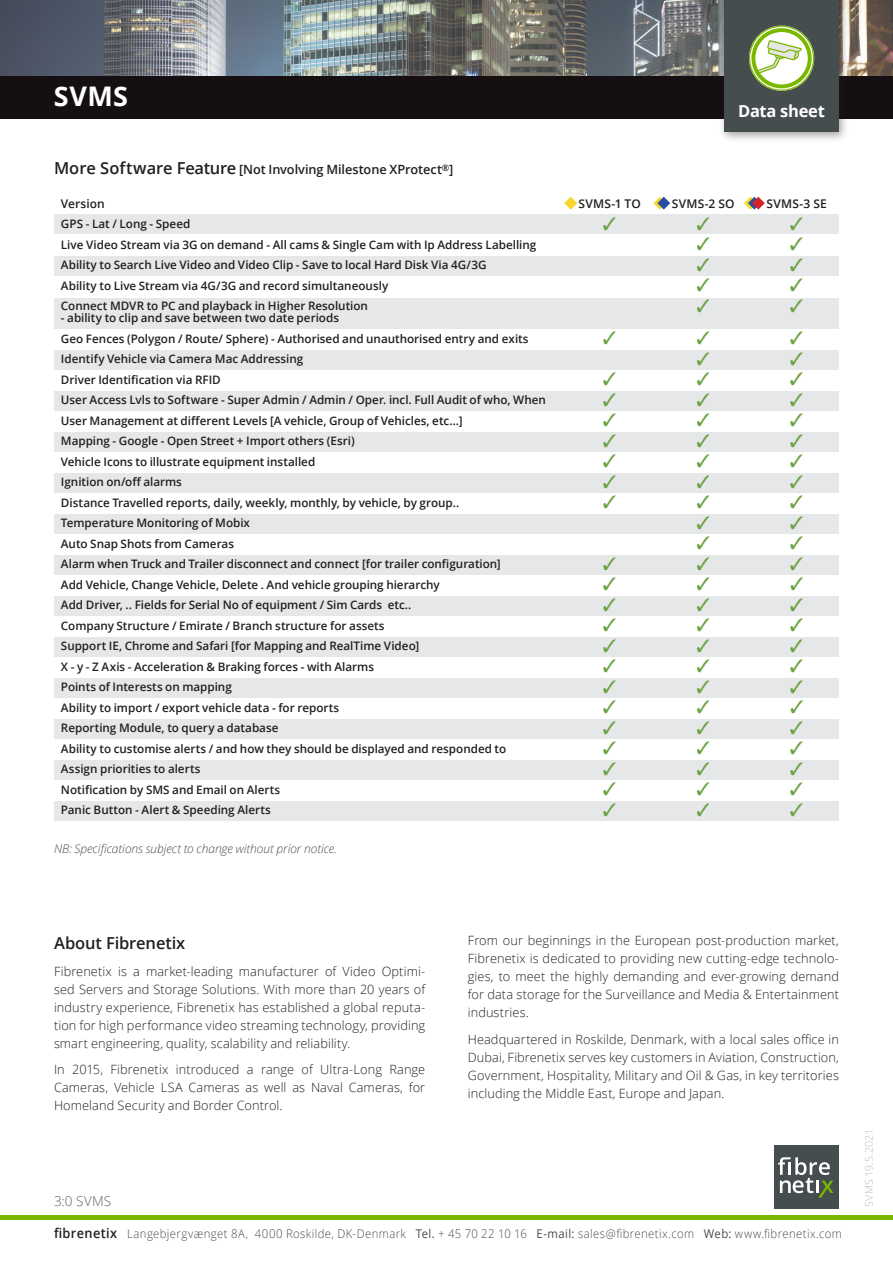
<style>
.page{position:relative;width:893px;height:1263px;background:#fff}
.page>*{position:absolute;margin:0;border:0;box-sizing:border-box;transform-origin:0 0}
.t1{font:700 27px "Open Sans";color:#fff}
.t2{font:600 16.5px "Open Sans";letter-spacing:-.005em;color:#231f20}
.t3{font:700 16.5px "Open Sans";letter-spacing:-.015em;color:#fff}
.t4{font:300 13.5px "Open Sans";color:#636366}
.t5{font:300 12.75px/18px "Open Sans";letter-spacing:.01em;color:#231f20;text-align:justify}
.t6{font:600 12.75px "Open Sans";letter-spacing:-.005em;color:#231f20}
.t7{font:300 12px "Open Sans";letter-spacing:.035em;color:#4b4c4d;scale:.94 1}
.t8{font:italic 300 12px "Open Sans";letter-spacing:-.005em;color:#4b4c4d}
.t9{font:600 12px "Open Sans";letter-spacing:.015em;color:#231f20}
.t10{font:600 11.7px "Open Sans";letter-spacing:-.005em;color:#231f20}
.t11{font:300 10.5px "Open Sans";letter-spacing:.005em;color:#bcbdc0}
.s1{font-size:16.5px}
.s2{font-weight:600;font-size:13.5px;color:#231f20}
.s3{font-weight:400}
</style>
<div class="page">
<img style="left:0;top:0;width:893px;height:77px">
<hr style="left:0;top:1215px;width:893px;height:4px;background:#7ab800">
<div style="left:0;top:77px;width:893px;height:42px;background:#160f11"></div>
<div style="left:718px;top:0;width:131px;height:144px;background:#231f20;opacity:.4"></div>
<div style="left:724px;top:0;width:115px;height:131px;background:#464d4e"></div>
<div style="left:54px;top:213px;width:785px;height:20px;background:#e6e7e9"></div>
<div style="left:54px;top:256px;width:785px;height:20px;background:#e6e7e9"></div>
<div style="left:54px;top:298px;width:785px;height:31px;background:#e6e7e9"></div>
<div style="left:54px;top:350px;width:785px;height:20px;background:#e6e7e9"></div>
<div style="left:54px;top:391px;width:785px;height:20px;background:#e6e7e9"></div>
<div style="left:54px;top:432px;width:785px;height:20px;background:#e6e7e9"></div>
<div style="left:54px;top:473px;width:785px;height:20px;background:#e6e7e9"></div>
<div style="left:54px;top:514px;width:785px;height:20px;background:#e6e7e9"></div>
<div style="left:54px;top:555px;width:785px;height:20px;background:#e6e7e9"></div>
<div style="left:54px;top:637px;width:785px;height:20px;background:#e6e7e9"></div>
<div style="left:54px;top:678px;width:785px;height:20px;background:#e6e7e9"></div>
<div style="left:54px;top:719px;width:785px;height:20px;background:#e6e7e9"></div>
<div style="left:54px;top:760px;width:785px;height:20px;background:#e6e7e9"></div>
<div style="left:54px;top:801px;width:785px;height:20px;background:#e6e7e9"></div>
<div style="left:54px;top:596px;width:785px;height:20px;background:#e6e7e9"></div>
<svg style="left:564px;top:197px;width:13px;height:13px"></svg>
<svg style="left:653px;top:197px;width:17px;height:13px"></svg>
<svg style="left:744px;top:197px;width:21px;height:13px"></svg>
<div style="left:774px;top:1146px;width:65px;height:63px;background:#464d4e"></div>
<svg style="left:778px;top:1157px;width:55px;height:41px"></svg>
<svg style="left:749px;top:26px;width:65px;height:65px"></svg>
<p class="t1" style="left:54px;top:78px;width:76px">SVMS</p>
<p class="t6" style="left:54px;top:161px;width:401px"><span class="s1">More Software Feature</span> [Not Involving Milestone XProtect<sup>®</sup>]</p>
<p class="t3" style="left:738px;top:99px;width:88px">Data sheet</p>
<p class="t9" style="left:61px;top:195px;width:45px">Version</p>
<p class="t9" style="left:578px;top:195px;width:64px">SVMS-1 TO</p>
<p class="t9" style="left:672px;top:195px;width:64px">SVMS-2 SO</p>
<p class="t9" style="left:766px;top:195px;width:62px">SVMS-3 SE</p>
<p class="t10" style="left:61px;top:216px;width:131px">GPS - Lat / Long - Speed</p>
<p class="t10" style="left:61px;top:236px;width:477px">Live Video Stream via 3G on demand - All cams &amp; Single Cam with Ip Address Labelling</p>
<p class="t10" style="left:61px;top:257px;width:427px">Ability to Search Live Video and Video Clip - Save to local Hard Disk Via 4G/3G</p>
<p class="t10" style="left:61px;top:277px;width:329px">Ability to Live Stream via 4G/3G and record simultaneously</p>
<p class="t10" style="left:61px;top:298px;width:309px">Connect MDVR to PC and playback in Higher Resolution</p>
<p class="t10" style="left:61px;top:310px;width:280px">- ability to clip and save between two date periods</p>
<p class="t10" style="left:61px;top:330px;width:469px">Geo Fences (Polygon / Route/ Sphere) - Authorised and unauthorised entry and exits</p>
<p class="t10" style="left:61px;top:351px;width:244px">Identify Vehicle via Camera Mac Addressing</p>
<p class="t10" style="left:61px;top:371px;width:161px">Driver Identification via RFID</p>
<p class="t10" style="left:61px;top:392px;width:487px">User Access Lvls to Software - Super Admin / Admin / Oper. incl. Full Audit of who, When</p>
<p class="t10" style="left:61px;top:412px;width:403px">User Management at different Levels [A vehicle, Group of Vehicles, etc…]</p>
<p class="t10" style="left:61px;top:433px;width:295px">Mapping - Google - Open Street + Import others (Esri)</p>
<p class="t10" style="left:61px;top:453px;width:256px">Vehicle Icons to illustrate equipment installed</p>
<p class="t10" style="left:61px;top:474px;width:123px">Ignition on/off alarms</p>
<p class="t10" style="left:61px;top:494px;width:400px">Distance Travelled reports, daily, weekly, monthly, by vehicle, by group..</p>
<p class="t10" style="left:61px;top:515px;width:191px">Temperature Monitoring of Mobix</p>
<p class="t10" style="left:61px;top:535px;width:175px">Auto Snap Shots from Cameras</p>
<p class="t10" style="left:61px;top:556px;width:441px">Alarm when Truck and Trailer disconnect and connect [for trailer configuration]</p>
<p class="t10" style="left:61px;top:576px;width:380px">Add Vehicle, Change Vehicle, Delete . And vehicle grouping hierarchy</p>
<p class="t10" style="left:61px;top:597px;width:352px">Add Driver, .. Fields for Serial No of equipment / Sim Cards etc..</p>
<p class="t10" style="left:61px;top:617px;width:325px">Company Structure / Emirate / Branch structure for assets</p>
<p class="t10" style="left:61px;top:638px;width:360px">Support IE, Chrome and Safari [for Mapping and RealTime Video]</p>
<p class="t10" style="left:61px;top:658px;width:315px">X - y - Z Axis - Acceleration &amp; Braking forces - with Alarms</p>
<p class="t10" style="left:61px;top:679px;width:172px">Points of Interests on mapping</p>
<p class="t10" style="left:61px;top:699px;width:280px">Ability to import / export vehicle data - for reports</p>
<p class="t10" style="left:61px;top:720px;width:219px">Reporting Module, to query a database</p>
<p class="t10" style="left:61px;top:740px;width:447px">Ability to customise alerts / and how they should be displayed and responded to</p>
<p class="t10" style="left:61px;top:761px;width:141px">Assign priorities to alerts</p>
<p class="t10" style="left:61px;top:781px;width:221px">Notification by SMS and Email on Alerts</p>
<p class="t10" style="left:61px;top:802px;width:212px">Panic Button - Alert &amp; Speeding Alerts</p>
<p class="t8" style="left:54px;top:840px;width:284px">NB: Specifications subject to change without prior notice.</p>
<p class="t2" style="left:54px;top:932px;width:133px">About Fibrenetix</p>
<p class="t5" style="left:54px;top:962px;width:373px">Fibrenetix is a market-leading manufacturer of Video Optimi&shy;sed Servers and Storage Solutions. With more than 20 years of industry experience, Fibrenetix has established a global reputa&shy;tion for high performance video streaming technology, providing smart engineering, quality, scalability and reliability.</p>
<p class="t5" style="left:54px;top:1060px;width:373px">In 2015, Fibrenetix introduced a range of Ultra-Long Range Cameras, Vehicle LSA Cameras as well as Naval Cameras, for Homeland Security and Border Control.</p>
<p class="t4" style="left:54px;top:1192px;width:59px">3:0 SVMS</p>
<p class="t5" style="left:468px;top:931px;width:373px">From our beginnings in the European post-production market, Fibrenetix is dedicated to providing new cutting-edge technolo&shy;gies, to meet the highly demanding and ever-growing demand for data storage for the Surveillance and Media &amp; Entertainment industries.</p>
<p class="t5" style="left:468px;top:1030px;width:373px">Headquartered in Roskilde, Denmark, with a local sales office in Dubai, Fibrenetix serves key customers in Aviation, Construction, Government, Hospitality, Military and Oil &amp; Gas, in key territories including the Middle East, Europe and Japan.</p>
<p class="t7" style="left:54px;top:1225px;width:840px"><span class="s2">fibrenetix</span> Langebjergvænget 8A, 4000 Roskilde, DK-Denmark <span class="s3">Tel.</span> + 45 70 22 10 16 <span class="s3">E-mail:</span> sales@fibrenetix.com <span class="s3">Web:</span> www.fibrenetix.com</p>
<p class="t11" style="left:862px;top:1207px;width:79px;rotate:-90deg">SVMS 19.5.2021</p>
</div>
